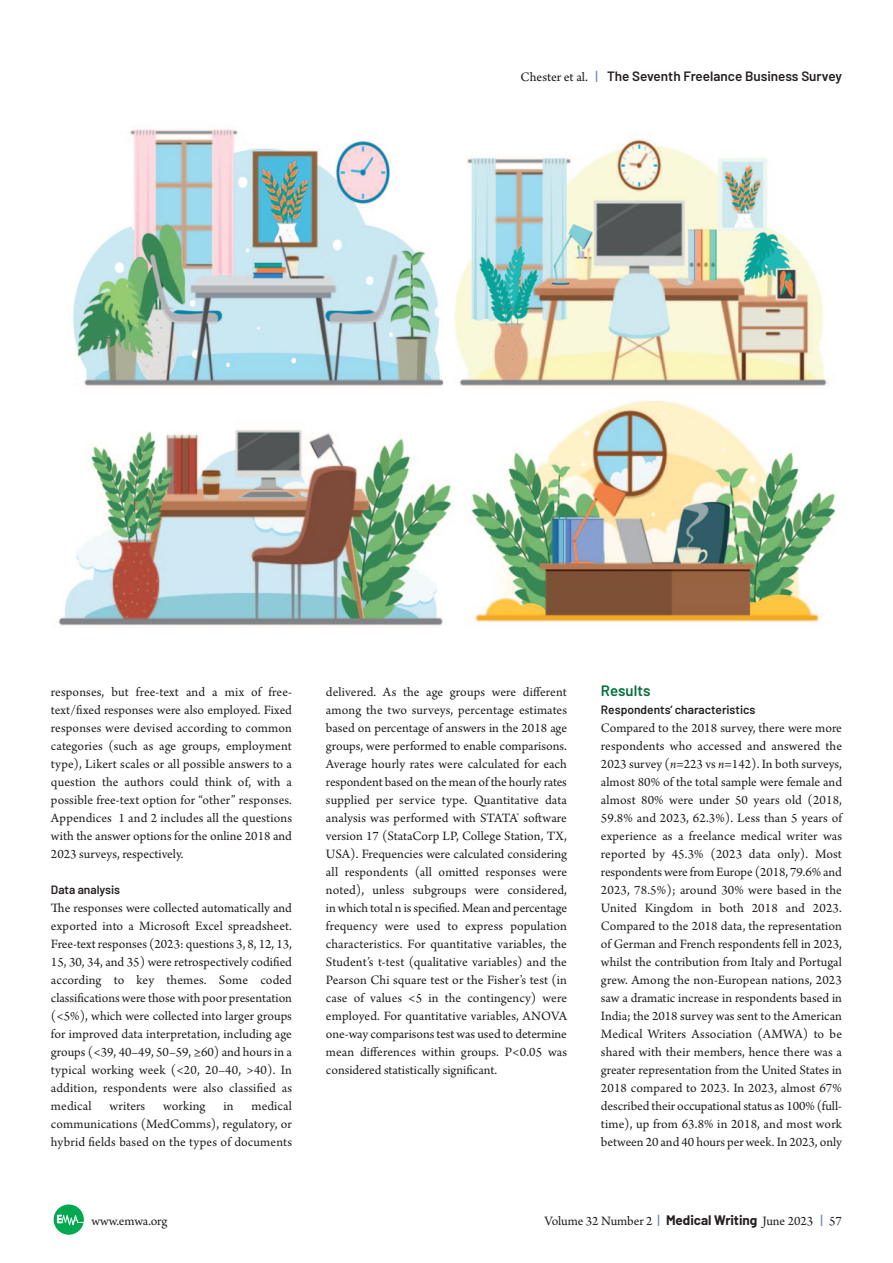
<style>
.page{position:relative;width:893px;height:1263px;background:#fff}
.page>*{position:absolute;margin:0;border:0;box-sizing:border-box;transform-origin:0 0}
.t1{font:600 15px "Barlow";color:#006f3c}
.t2{font:13.5px/18px "Arno Pro";color:#231f20;text-align:justify}
.t3{font:600 13.5px "Barlow";color:#231f20}
.t4{font:600 12px "Barlow";color:#231f20}
.s1{font-family:"Arno Pro Sm Text";font-weight:400}
.s2{font-weight:500;color:#7589b1}
.s3{font-style:italic}
.s4{font-family:"Barlow";font-weight:500;color:#7589b1}
.s5{font-family:"Barlow";font-weight:700}
</style>
<div class="page">
<img style="left:58px;top:129px;width:778px;height:497px">
<svg style="left:54px;top:1204px;width:30px;height:31px"></svg>
<p class="t3" style="left:521px;top:67px;width:323px"><span class="s1">Chester et al.</span> <span class="s2">|</span> The Seventh Freelance Business Survey</p>
<p class="t2" style="left:51px;top:684px;width:243px">responses, but free-text and a mix of free&shy;text/fixed responses were also employed. Fixed responses were devised according to common categories (such as age groups, employment type), Likert scales or all possible answers to a question the authors could think of, with a possible free-text option for “other” responses.<br>Appendices 1 and 2 includes all the questions with the answer options for the online 2018 and 2023 surveys, respectively.</p>
<p class="t4" style="left:51px;top:882px;width:71px">Data analysis</p>
<p class="t2" style="left:51px;top:900px;width:243px">The responses were collected automatically and exported into a Microsoft Excel spreadsheet.<br>Free-text responses (2023: questions 3, 8, 12, 13, 15, 30, 34, and 35) were retrospectively codified according to key themes. Some coded classifications were those with poor presentation (&lt;5%), which were collected into larger groups for improved data interpretation, including age groups (&lt;39, 40–49, 50–59, ≥60) and hours in a typical working week (&lt;20, 20–40, &gt;40). In addition, respondents were also classified as medical</p>
<p class="t2" style="left:51px;top:1098px;width:242px;text-indent:200px">medical communications (MedComms), regulatory, or hybrid fields based on the types of documents</p>
<p class="t2" style="left:109px;top:1098px;width:37px">writers</p>
<p class="t2" style="left:163px;top:1098px;width:44px">working</p>
<p class="t2" style="left:223px;top:1098px;width:12px">in</p>
<p class="t2" style="left:326px;top:684px;width:243px">delivered. As the age groups were different among the two surveys, percentage estimates based on percentage of answers in the 2018 age groups, were performed to enable comparisons.<br>Average hourly rates were calculated for each respondent based on the mean of the hourly rates supplied per service type. Quantitative data analysis was performed with STATA<sup>®</sup> software version 17 (StataCorp LP, College Station, TX, USA). Frequencies were calculated considering all respondents (all omitted responses were noted), unless subgroups were considered, in which total n is specified. Mean and percentage frequency were used to express population characteristics. For quantitative variables, the Student’s t-test (qualitative variables) and the Pearson Chi square test or the Fisher’s test (in case of values &lt;5 in the contingency) were employed. For quantitative variables, ANOVA one-way comparisons test was used to determine mean differences within groups. P&lt;0.05 was considered statistically significant.</p>
<p class="t1" style="left:601px;top:681px;width:51px">Results</p>
<p class="t4" style="left:601px;top:702px;width:156px">Respondents’ characteristics</p>
<p class="t2" style="left:601px;top:720px;width:243px">Compared to the 2018 survey, there were more respondents who accessed and answered the 2023 survey (<span class="s3">n</span>=223 vs <span class="s3">n</span>=142). In both surveys, almost 80% of the total sample were female and almost 80% were under 50 years old (2018, 59.8% and 2023, 62.3%). Less than 5 years of experience as a freelance medical writer was reported by 45.3% (2023 data only). Most respondents were from Europe (2018, 79.6% and 2023, 78.5%); around 30% were based in the United Kingdom in both 2018 and 2023.<br>Compared to the 2018 data, the repre sentation of German and French respondents fell in 2023, whilst the contribution from Italy and Portugal grew. Among the non-European nations, 2023 saw a dramatic increase in respondents based in India; the 2018 survey was sent to the American Medical Writers Association (AMWA) to be shared with their members, hence there was a greater representation from the United States in 2018 compared to 2023. In 2023, almost 67% described their occupational status as 100% (full&shy;time), up from 63.8% in 2018, and most work between 20 and 40 hours per week. In 2023, only</p>
<p class="t2" style="left:91px;top:1213px;width:78px">www.emwa.org</p>
<p class="t2" style="left:544px;top:1213px;width:299px">Volume 32 Number 2 <span class="s4">|</span> <span class="s5">Medical Writing</span> June 2023 <span class="s4">|</span> 57</p>
</div>
